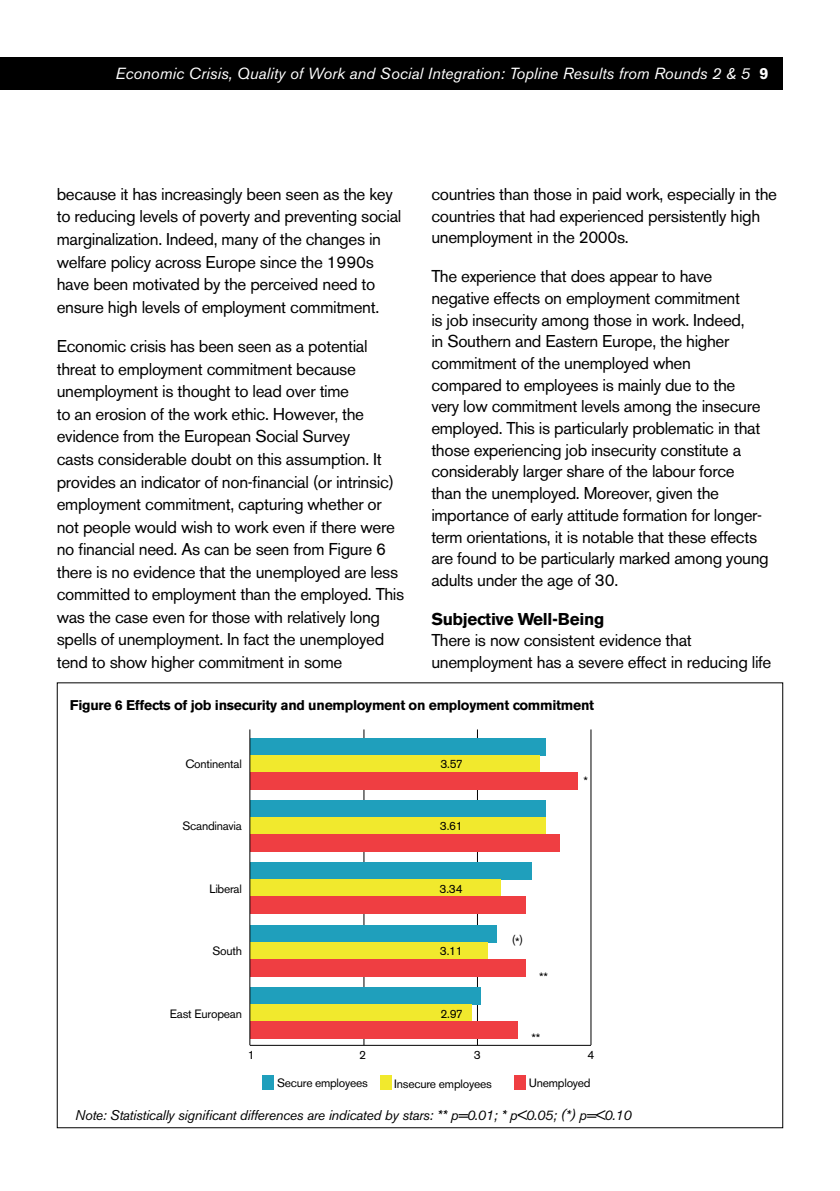
<style>
.page{position:relative;width:840px;height:1191px;background:#fff}
.page>*{position:absolute;margin:0;border:0;box-sizing:border-box;transform-origin:0 0}
.t1{font:17px/22.6px "Akzidenz Grotesk BE";letter-spacing:-.02em;color:#000}
.t2{font:700 17px "Akzidenz Grotesk BE";letter-spacing:-.02em;color:#000}
.t3{font:italic 16px "Akzidenz Grotesk BE";color:#fff}
.t4{font:italic 14px "Akzidenz Grotesk BE";letter-spacing:-.02em;color:#000}
.t5{font:700 14px "Akzidenz Grotesk BE";letter-spacing:-.02em;color:#000}
.t6{font:12px "Akzidenz Grotesk BE";letter-spacing:-.02em;color:#000}
.s1{font-weight:700;font-style:normal}
</style>
<div class="page">
<div style="left:0;top:57px;width:782px;height:33px;background:#000"></div>
<hr style="left:477px;top:729px;width:1px;height:316px;background:#000">
<hr style="left:363px;top:729px;width:1px;height:316px;background:#000">
<div style="left:250px;top:738px;width:295px;height:17px;background:#1f9fbc"></div>
<div style="left:250px;top:800px;width:295px;height:17px;background:#1f9fbc"></div>
<div style="left:250px;top:862px;width:281px;height:17px;background:#1f9fbc"></div>
<div style="left:250px;top:925px;width:246px;height:17px;background:#1f9fbc"></div>
<div style="left:250px;top:987px;width:230px;height:17px;background:#1f9fbc"></div>
<div style="left:250px;top:755px;width:289px;height:17px;background:#f1e92d"></div>
<div style="left:250px;top:817px;width:295px;height:17px;background:#f1e92d"></div>
<div style="left:250px;top:879px;width:250px;height:17px;background:#f1e92d"></div>
<div style="left:250px;top:942px;width:237px;height:17px;background:#f1e92d"></div>
<div style="left:250px;top:1004px;width:221px;height:17px;background:#f1e92d"></div>
<div style="left:250px;top:772px;width:327px;height:17px;background:#ef3e42"></div>
<div style="left:250px;top:834px;width:309px;height:17px;background:#ef3e42"></div>
<div style="left:250px;top:896px;width:275px;height:17px;background:#ef3e42"></div>
<div style="left:250px;top:959px;width:275px;height:17px;background:#ef3e42"></div>
<div style="left:250px;top:1021px;width:267px;height:17px;background:#ef3e42"></div>
<hr style="left:250px;top:1045px;width:340px;height:1px;background:#000">
<hr style="left:249px;top:729px;width:1px;height:316px;background:#000">
<hr style="left:590px;top:729px;width:1px;height:316px;background:#000">
<div style="left:262px;top:1075px;width:12px;height:14px;background:#1f9fbc"></div>
<div style="left:379px;top:1075px;width:12px;height:15px;background:#f1e92d"></div>
<div style="left:514px;top:1075px;width:11px;height:14px;background:#ef3e42"></div>
<p class="t3" style="left:115px;top:64px;width:654px">Economic Crisis, Quality of Work and Social Integration: Topline Results from Rounds 2 &amp; 5 <span class="s1">9</span></p>
<p class="t1" style="left:57px;top:183px;width:346px">because it has increasingly been seen as the key to reducing levels of poverty and preventing social marginalization. Indeed, many of the changes in welfare policy across Europe since the 1990s have been motivated by the perceived need to ensure high levels of employment commitment.</p>
<p class="t1" style="left:57px;top:335px;width:349px">Economic crisis has been seen as a potential threat to employment commitment because unemployment is thought to lead over time<br>to an erosion of the work ethic. However, the evidence from the European Social Survey<br>casts considerable doubt on this assumption. It provides an indicator of non-financial (or intrinsic) employment commitment, capturing whether or not people would wish to work even if there were no financial need. As can be seen from Figure 6 there is no evidence that the unemployed are less committed to employment than the employed. This was the case even for those with relatively long spells of unemployment. In fact the unemployed tend to show higher commitment in some</p>
<p class="t1" style="left:431px;top:183px;width:347px;line-height:21.6px">countries than those in paid work, especially in the countries that had experienced persistently high unemployment in the 2000s.</p>
<p class="t1" style="left:431px;top:265px;width:339px;line-height:21.6px">The experience that does appear to have negative effects on employment commitment<br>is job insecurity among those in work. Indeed,<br>in Southern and Eastern Europe, the higher commitment of the unemployed when<br>compared to employees is mainly due to the<br>very low commitment levels among the insecure employed. This is particularly problematic in that those experiencing job insecurity constitute a considerably larger share of the labour force than the unemployed. Moreover, given the importance of early attitude formation for longer&shy;term orientations, it is notable that these effects are found to be particularly marked among young adults under the age of 30.</p>
<p class="t2" style="left:431px;top:609px;width:174px">Subjective Well-Being</p>
<p class="t1" style="left:431px;top:629px;width:341px;line-height:21.6px">There is now consistent evidence that unemployment has a severe effect in reducing life</p>
<p class="t5" style="left:70px;top:697px;width:525px">Figure 6 Effects of job insecurity and unemployment on employment commitment</p>
<p class="t6" style="left:185px;top:756px;width:58px">Continental</p>
<p class="t6" style="left:440px;top:756px;width:24px">3.57</p>
<p class="t6" style="left:583px;top:774px;width:6px">*</p>
<p class="t6" style="left:182px;top:819px;width:61px">Scandinavia</p>
<p class="t6" style="left:439px;top:819px;width:25px">3.61</p>
<p class="t6" style="left:209px;top:881px;width:34px">Liberal</p>
<p class="t6" style="left:439px;top:881px;width:25px">3.34</p>
<p class="t6" style="left:212px;top:943px;width:31px">South</p>
<p class="t6" style="left:439px;top:944px;width:25px">3.11</p>
<p class="t6" style="left:511px;top:932px;width:13px">(*)</p>
<p class="t6" style="left:539px;top:969px;width:10px">**</p>
<p class="t6" style="left:170px;top:1006px;width:73px">East European</p>
<p class="t6" style="left:440px;top:1006px;width:24px">2.97</p>
<p class="t6" style="left:531px;top:1030px;width:10px">**</p>
<p class="t6" style="left:248px;top:1048px;width:8px">1</p>
<p class="t6" style="left:359px;top:1048px;width:8px">2</p>
<p class="t6" style="left:473px;top:1048px;width:8px">3</p>
<p class="t6" style="left:587px;top:1048px;width:8px">4</p>
<p class="t6" style="left:277px;top:1075px;width:92px">Secure employees</p>
<p class="t6" style="left:394px;top:1076px;width:99px">Insecure employees</p>
<p class="t6" style="left:528px;top:1075px;width:63px">Unemployed</p>
<p class="t4" style="left:75px;top:1106px;width:557px">Note: Statistically significant differences are indicated by stars: ** p=0.01; * p&lt;0.05; (*) p=&lt;0.10</p>
</div>
